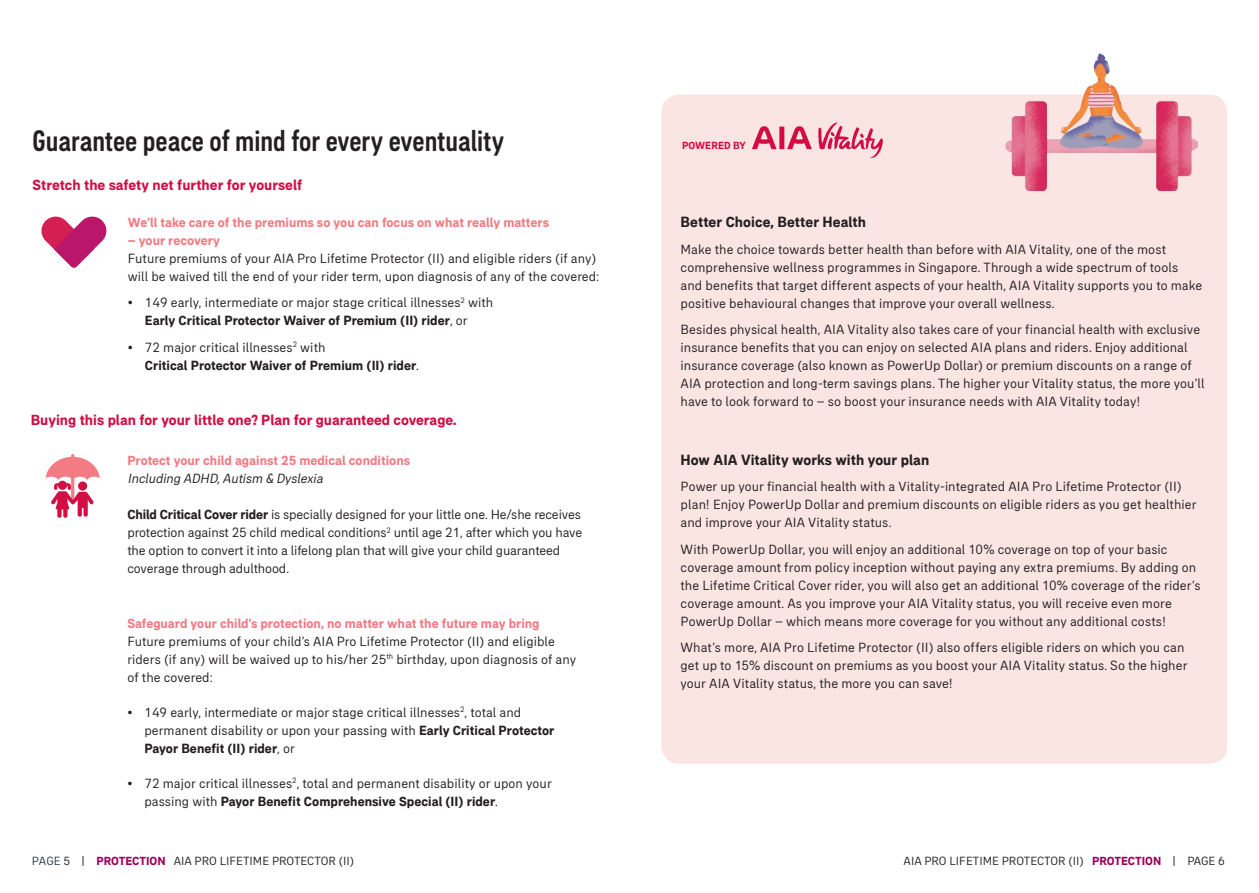
<style>
.page{position:relative;width:1259px;height:893px;background:#fff}
.page>*{position:absolute;margin:0;border:0;box-sizing:border-box;transform-origin:0 0}
.t1{font:500 condensed 30px "AIA Everest";color:#231f20}
.Subheader{font:700 15px "AIA Everest";color:#d20d44}
.Body_Copy{font:700 15px "AIA Everest";letter-spacing:.005em;color:#231f20}
.Body_Copy-2{font:13.5px/18px "AIA Everest";letter-spacing:.005em;color:#231f20}
.Subheader-2{font:13.5px/18px "AIA Everest";letter-spacing:.005em;color:#231f20}
.Subheader-3{font:700 13.5px/18px "AIA Everest";color:#f27b84}
.Subheader-4{font:700 13.5px/18px "AIA Everest";letter-spacing:.005em;color:#231f20}
.t2{font:12px "AIA Everest";color:#231f20}
.Table_Copy{font:700 10.5px "AIA Everest";color:#d20d44}
.s1{font-weight:700;color:#f27b84}
.s2{font-weight:700}
.s3{font-weight:400}
.s4{font-weight:400;font-style:italic;color:#231f20}
.s5{color:#2b3944}
.s6{font-weight:700;color:#9c0159}
</style>
<div class="page">
<div style="left:661px;top:95px;width:566px;height:669px;background:#fae5e2;border-radius:18px"></div>
<svg style="left:752px;top:126px;width:60px;height:23px"></svg>
<svg style="left:818px;top:122px;width:65px;height:36px"></svg>
<img style="left:1006px;top:53px;width:191px;height:138px">
<svg style="left:46px;top:454px;width:54px;height:64px"></svg>
<svg style="left:41px;top:216px;width:66px;height:52px"></svg>
<p class="t1" style="left:33px;top:124px;width:473px">Guarantee peace of mind for every eventuality</p>
<p class="Subheader" style="left:33px;top:176px;width:271px">Stretch the safety net further for yourself</p>
<p class="Subheader-3" style="left:128px;top:213px;width:423px">We’ll take care of the premiums so you can focus on what really matters</p>
<p class="Subheader-2" style="left:128px;top:231px;width:473px"><span class="s1">– your recovery<br></span>Future premiums of your AIA Pro Lifetime Protector (II) and eligible riders (if any) will be waived till the end of your rider term, upon diagnosis of any of the covered:</p>
<p class="Subheader-2" style="left:145px;top:294px;width:350px;text-indent:-17px">• 149 early, intermediate or major stage critical illnesses<sup>2</sup> with<br><span class="s2">Early Critical Protector Waiver of Premium (II) rider</span>, or</p>
<p class="Subheader-4" style="left:145px;top:338px;width:275px;text-indent:-17px"><span class="s3">• 72 major critical illnesses</span><sup>2</sup> <span class="s3">with<br></span>Critical Protector Waiver of Premium (II) rider<span class="s3">.</span></p>
<p class="Subheader" style="left:31px;top:411px;width:427px">Buying this plan for your little one? Plan for guaranteed coverage.</p>
<p class="Subheader-3" style="left:127px;top:451px;width:284px">Protect your child against 25 medical conditions<br><span class="s4">Including ADHD,Autism &amp; Dyslexia</span></p>
<p class="Subheader-2" style="left:127px;top:505px;width:456px"><span class="s2">Child Critical Cover rider</span> is specially designed for your little one. He/she receives protection against 25 child medical conditions<sup>2</sup> until age 21, after which you have the option to convert it into a lifelong plan that will give your child guaranteed coverage through adulthood.</p>
<p class="Subheader-2" style="left:127px;top:614px;width:450px"><span class="s1">Safeguard your child’s protection, no matter what the future may bring </span>Future premiums of your child’s AIA Pro Lifetime Protector (II) and eligible riders (if any) will be waived up to his/her 25<sup>th</sup> birthday, upon diagnosis of any of the covered:</p>
<p class="Subheader-2" style="left:144px;top:703px;width:411px;text-indent:-17px">• 149 early, intermediate or major stage critical illnesses<sup>2</sup>, total and permanent disability or upon your passing with <span class="s2">Early Critical Protector<br>Payor Benefit (II) rider</span>, or</p>
<p class="Subheader-2" style="left:144px;top:774px;width:409px;text-indent:-17px">• 72 major critical illnesses<sup>2</sup>, total and permanent disability or upon your passing with <span class="s2">Payor Benefit Comprehensive Special (II) rider</span>.</p>
<p class="Table_Copy" style="left:682px;top:139px;width:65px">POWERED BY</p>
<p class="Body_Copy" style="left:680px;top:213px;width:187px">Better Choice, Better Health</p>
<p class="Body_Copy-2" style="left:680px;top:240px;width:523px">Make the choice towards better health than before with AIA Vitality, one of the most comprehensive wellness programmes in Singapore. Through a wide spectrum of tools and benefits that target different aspects of your health, AIA Vitality supports you to make positive behavioural changes that improve your overall wellness.</p>
<p class="Body_Copy-2" style="left:680px;top:320px;width:525px">Besides physical health, AIA Vitality also takes care of your financial health with exclusive insurance benefits that you can enjoy on selected AIA plans and riders. Enjoy additional insurance coverage (also known as PowerUp Dollar) or premium discounts on a range of AIA protection and long-term savings plans. The higher your Vitality status, the more you’ll have to look forward to – so boost your insurance needs with AIA Vitality today!</p>
<p class="Body_Copy" style="left:680px;top:451px;width:250px">How AIA Vitality works with your plan</p>
<p class="Body_Copy-2" style="left:680px;top:477px;width:517px">Power up your financial health with a Vitality-integrated AIA Pro Lifetime Protector (II) plan! Enjoy PowerUp Dollar and premium discounts on eligible riders as you get healthier and improve your AIA Vitality status.</p>
<p class="Body_Copy-2" style="left:680px;top:540px;width:522px">With PowerUp Dollar, you will enjoy an additional 10% coverage on top of your basic coverage amount from policy inception without paying any extra premiums. By adding on the Lifetime Critical Cover rider, you will also get an additional 10% coverage of the rider’s coverage amount. As you improve your AIA Vitality status, you will receive even more PowerUp Dollar – which means more coverage for you without any additional costs!</p>
<p class="Body_Copy-2" style="left:680px;top:638px;width:508px">What’s more, AIA Pro Lifetime Protector (II) also offers eligible riders on which you can get up to 15% discount on premiums as you boost your AIA Vitality status. So the higher your AIA Vitality status, the more you can save!</p>
<p class="t2" style="left:32px;top:854px;width:324px"><span class="s5">PAGE</span> 5 | <span class="s6">PROTECTION</span> AIA PRO LIFETIME PROTECTOR (II)</p>
<p class="t2" style="left:903px;top:854px;width:323px">AIA PRO LIFETIME PROTECTOR (II) <span class="s6">PROTECTION</span> | PAGE 6</p>
</div>
